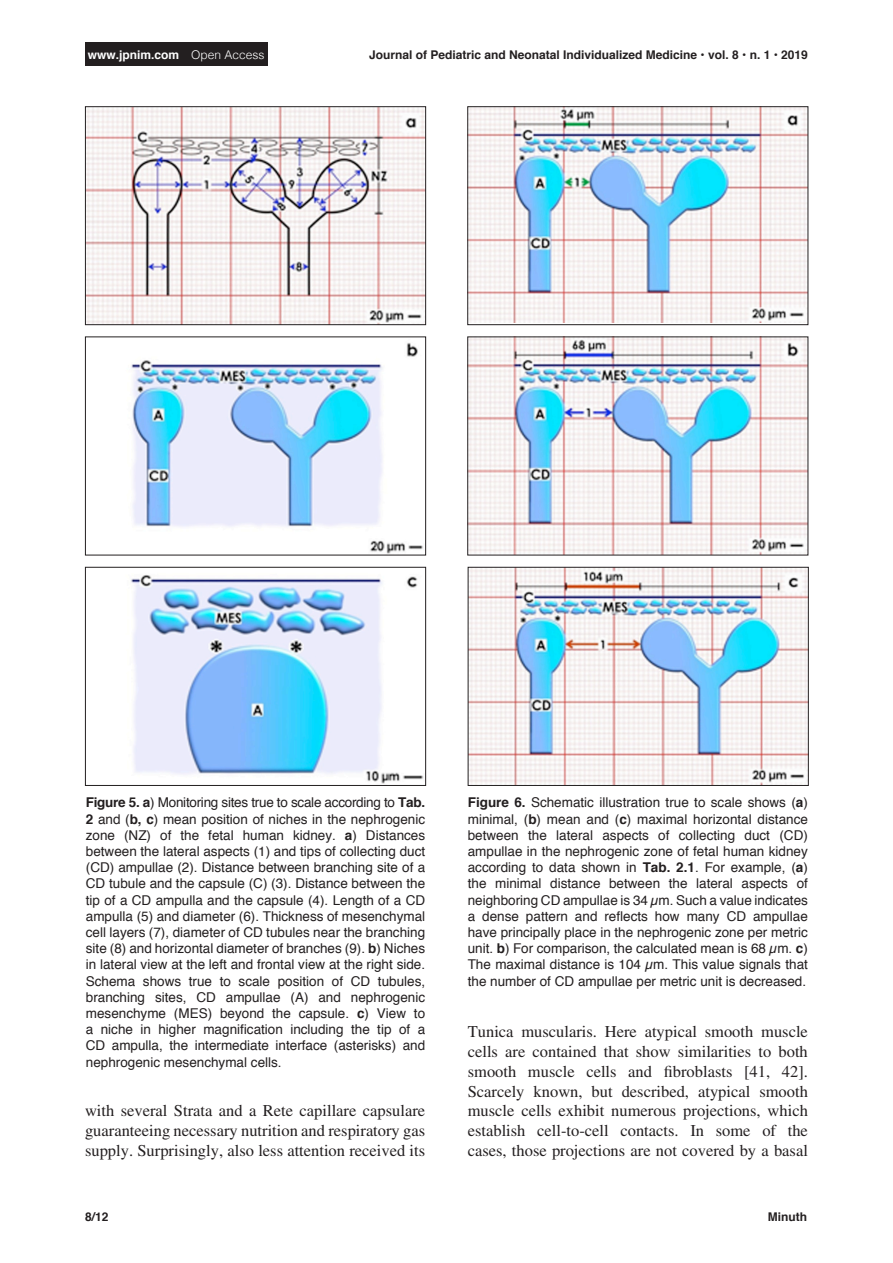
<style>
.page{position:relative;width:893px;height:1263px;background:#fff}
.page>*{position:absolute;margin:0;border:0;box-sizing:border-box;transform-origin:0 0}
.Body1{font:16.5px/20px "Times LT Std";color:#231f20;text-align:justify}
.t1{font:13.5px/16.2px "Helvetica";color:#231f20;text-align:justify}
.t2{font:700 12px "Helvetica";color:#231f20}
.t3{font:700 12px "Helvetica";color:#fff}
.s1{font-weight:300}
.s2{font-weight:700}
</style>
<div class="page">
<div style="left:85px;top:43px;width:182px;height:23px;background:#231f20"></div>
<img style="left:87px;top:108px;width:337px;height:215px">
<div style="left:85px;top:106px;width:341px;height:219px;border:1px solid #231f20"></div>
<img style="left:131px;top:342px;width:292px;height:211px">
<div style="left:85px;top:336px;width:341px;height:219px;border:1px solid #231f20"></div>
<img style="left:131px;top:575px;width:293px;height:209px">
<div style="left:85px;top:567px;width:341px;height:219px;border:1px solid #231f20"></div>
<img style="left:469px;top:108px;width:337px;height:215px">
<div style="left:467px;top:106px;width:341px;height:219px;border:1px solid #231f20"></div>
<img style="left:469px;top:338px;width:337px;height:215px">
<img style="left:470px;top:569px;width:337px;height:215px">
<div style="left:468px;top:567px;width:341px;height:219px;border:1px solid #231f20"></div>
<p class="t3" style="left:88px;top:45px;width:178px">www.jpnim.com <span class="s1">Open Access</span></p>
<p class="t2" style="left:369px;top:45px;width:440px">Journal of Pediatric and Neonatal Individualized Medicine • vol. 8 • n. 1 • 2019</p>
<p class="t1" style="left:86px;top:795px;width:341px"><span class="s2">Figure 5. a</span>) Monitoring sites true to scale according to <span class="s2">Tab.<br>2</span> and (<span class="s2">b, c</span>) mean position of niches in the nephrogenic zone (NZ) of the fetal human kidney. <span class="s2">a</span>) Distances between the lateral aspects (1) and tips of collecting duct (CD) ampullae (2). Distance between branching site of a CD tubule and the capsule (C) (3). Distance between the tip of a CD ampulla and the capsule (4). Length of a CD ampulla (5) and diameter (6). Thickness of mesenchymal cell layers (7), diameter of CD tubules near the branching site (8) and horizontal diameter of branches (9). <span class="s2">b</span>) Niches in lateral view at the left and frontal view at the right side.<br>Schema shows true to scale position of CD tubules, branching sites, CD ampullae (A) and nephrogenic mesenchyme (MES) beyond the capsule. <span class="s2">c</span>) View to a niche in higher magnification including the tip of a CD ampulla, the intermediate interface (asterisks) and nephrogenic mesenchymal cells.</p>
<p class="Body1" style="left:85px;top:1101px;width:342px">with several Strata and a Rete capillare capsulare guaranteeing necessary nutrition and respiratory gas supply. Surprisingly, also less attention received its</p>
<p class="t1" style="left:468px;top:795px;width:342px"><span class="s2">Figure 6.</span> Schematic illustration true to scale shows (<span class="s2">a</span>) minimal, (<span class="s2">b</span>) mean and (<span class="s2">c</span>) maximal horizontal distance between the lateral aspects of collecting duct (CD) ampullae in the nephrogenic zone of fetal human kidney according to data shown in <span class="s2">Tab. 2.1</span>. For example, (<span class="s2">a</span>) the minimal distance between the lateral aspects of neighboring CD ampullae is 34 µm. Such a value indicates a dense pattern and reflects how many CD ampullae have principally place in the nephrogenic zone per metric unit. <span class="s2">b</span>) For comparison, the calculated mean is 68 µm. <span class="s2">c</span>)<br>The maximal distance is 104 µm. This value signals that the number of CD ampullae per metric unit is decreased.</p>
<p class="Body1" style="left:468px;top:1021px;width:342px">Tunica muscularis. Here atypical smooth muscle cells are contained that show similarities to both smooth muscle cells and fibroblasts [41, 42].<br>Scarcely known, but described, atypical smooth muscle cells exhibit numerous projections, which establish cell-to-cell contacts. In some of the cases, those projections are not covered by a basal</p>
<p class="t2" style="left:85px;top:1207px;width:25px">8/12</p>
<p class="t2" style="left:768px;top:1207px;width:41px">Minuth</p>
</div>
